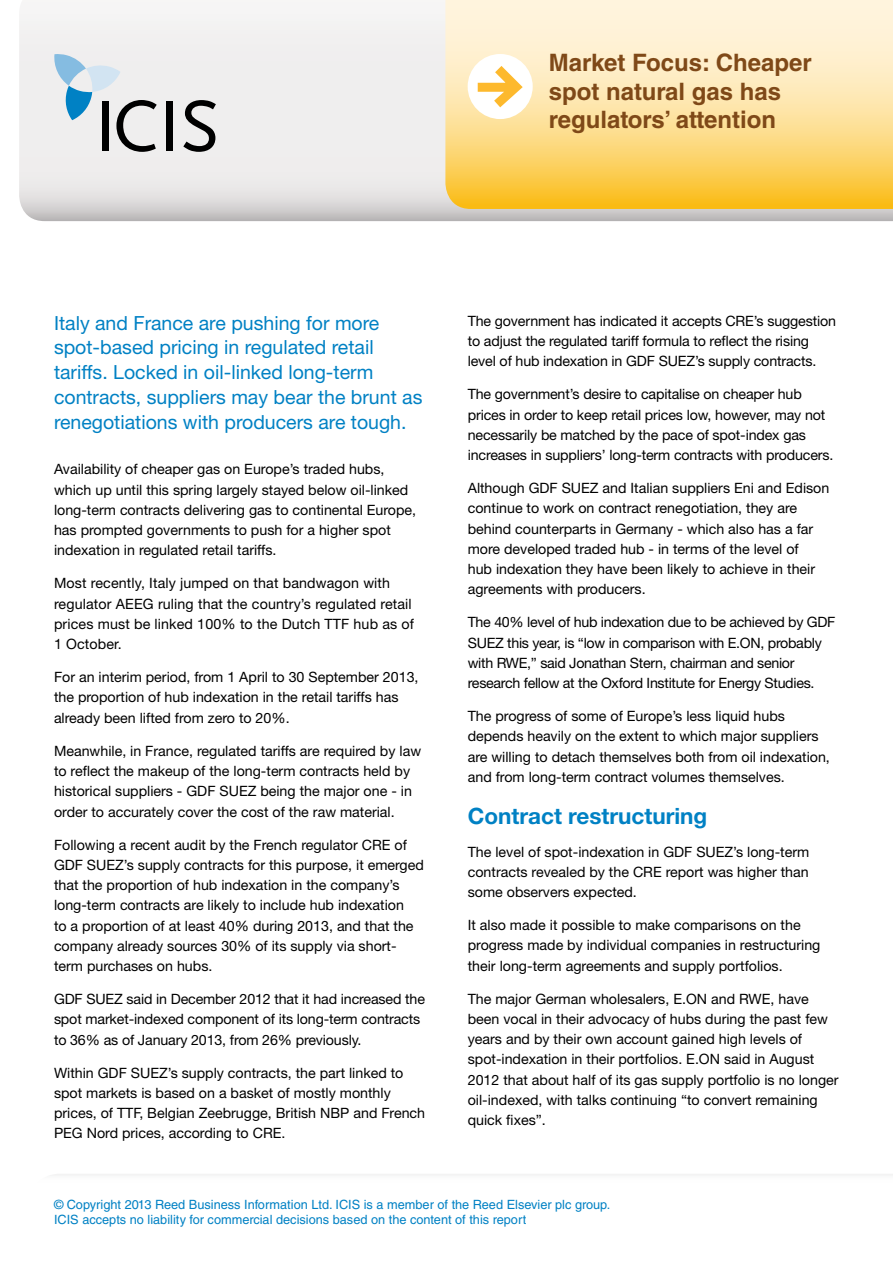
<style>
.page{position:relative;width:893px;height:1263px;background:#fff}
.page>*{position:absolute;margin:0;border:0;box-sizing:border-box;transform-origin:0 0}
.t1{font:700 24px/28.5px "Helvetica LT Std";color:#7f4918}
.t2{font:700 22.5px "Helvetica Neue LT Std";color:#0081c4}
.t3{font:19.5px/24.8px "Helvetica Neue LT Std";color:#0081c4}
.t4{font:14.25px/20.2px "Helvetica Neue LT Std";color:#000}
.t5{font:14.25px/20.2px "Helvetica Neue LT Std";letter-spacing:-.02em;color:#000}
.t6{font:12.75px/15px "Helvetica LT Std";color:#0081c4}
</style>
<div class="page">
<svg style="left:19px;top:14px;width:874px;height:207px"></svg>
<svg style="left:445px;top:0;width:448px;height:209px;background:#fde099"></svg>
<div style="left:468px;top:54px;width:65px;height:65px;background:#fff;border-radius:50%"></div>
<svg style="left:478px;top:66px;width:45px;height:41px"></svg>
<svg style="left:55px;top:1174px;width:838px;height:1px"></svg>
<svg style="left:54px;top:54px;width:103px;height:98px;background:#c3ced4"></svg>
<div style="left:167px;top:101px;width:6px;height:50px;background:#000"></div>
<svg style="left:183px;top:100px;width:33px;height:52px;background:#979696"></svg>
<h1 class="t1" style="left:549px;top:48px;width:264px">Market Focus: Cheaper spot natural gas has regulators’ attention</h1>
<h3 class="t3" style="left:54px;top:310px;width:370px">Italy and France are pushing for more spot-based pricing in regulated retail tariffs. Locked in oil-linked long-term contracts, suppliers may bear the brunt as renegotiations with producers are tough.</h3>
<p class="t4" style="left:54px;top:459px;width:364px">Availability of cheaper gas on Europe’s traded hubs, which up until this spring largely stayed below oil-linked long-term contracts delivering gas to continental Europe, has prompted governments to push for a higher spot indexation in regulated retail tariffs.</p>
<p class="t4" style="left:54px;top:573px;width:362px">Most recently, Italy jumped on that bandwagon with regulator AEEG ruling that the country’s regulated retail prices must be linked 100% to the Dutch TTF hub as of 1 October.</p>
<p class="t4" style="left:54px;top:667px;width:366px">For an interim period, from 1 April to 30 September 2013, the proportion of hub indexation in the retail tariffs has already been lifted from zero to 20%.</p>
<p class="t4" style="left:54px;top:740px;width:369px">Meanwhile, in France, regulated tariffs are required by law to reflect the makeup of the long-term contracts held by historical suppliers - GDF SUEZ being the major one - in order to accurately cover the cost of the raw material.</p>
<p class="t4" style="left:54px;top:834px;width:371px">Following a recent audit by the French regulator CRE of GDF SUEZ’s supply contracts for this purpose, it emerged that the proportion of hub indexation in the company’s long-term contracts are likely to include hub indexation<br>to a proportion of at least 40% during 2013, and that the company already sources 30% of its supply via short&shy;term purchases on hubs.</p>
<p class="t4" style="left:54px;top:989px;width:372px">GDF SUEZ said in December 2012 that it had increased the spot market-indexed component of its long-term contracts to 36% as of January 2013, from 26% previously.</p>
<p class="t4" style="left:54px;top:1062px;width:373px">Within GDF SUEZ’s supply contracts, the part linked to spot markets is based on a basket of mostly monthly prices, of TTF, Belgian Zeebrugge, British NBP and French PEG Nord prices, according to CRE.</p>
<p class="t4" style="left:468px;top:310px;width:370px">The government has indicated it accepts CRE’s suggestion to adjust the regulated tariff formula to reflect the rising level of hub indexation in GDF SUEZ’s supply contracts.</p>
<p class="t4" style="left:468px;top:384px;width:367px">The government’s desire to capitalise on cheaper hub prices in order to keep retail prices low, however, may not necessarily be matched by the pace of spot-index gas increases in suppliers’ long-term contracts with producers.</p>
<p class="t4" style="left:468px;top:478px;width:363px">Although GDF SUEZ and Italian suppliers Eni and Edison continue to work on contract renegotiation, they are behind counterparts in Germany - which also has a far more developed traded hub - in terms of the level of<br>hub indexation they have been likely to achieve in their agreements with producers.</p>
<p class="t5" style="left:468px;top:612px;width:369px">The 40% level of hub indexation due to be achieved by GDF SUEZ this year, is “low in comparison with E.ON, probably with RWE,” said Jonathan Stern, chairman and senior research fellow at the Oxford Institute for Energy Studies.</p>
<p class="t4" style="left:468px;top:706px;width:364px">The progress of some of Europe’s less liquid hubs depends heavily on the extent to which major suppliers are willing to detach themselves both from oil indexation, and from long-term contract volumes themselves.</p>
<h2 class="t2" style="left:468px;top:801px;width:241px">Contract restructuring</h2>
<p class="t4" style="left:468px;top:841px;width:343px;text-align:justify">The level of spot-indexation in GDF SUEZ’s long-term contracts revealed by the CRE report was higher than some observers expected.</p>
<p class="t4" style="left:468px;top:915px;width:354px">It also made it possible to make comparisons on the progress made by individual companies in restructuring their long-term agreements and supply portfolios.</p>
<p class="t4" style="left:468px;top:988px;width:372px">The major German wholesalers, E.ON and RWE, have been vocal in their advocacy of hubs during the past few years and by their own account gained high levels of spot-indexation in their portfolios. E.ON said in August 2012 that about half of its gas supply portfolio is no longer oil-indexed, with talks continuing “to convert remaining quick fixes”.</p>
<p class="t6" style="left:54px;top:1197px;width:558px">© Copyright 2013 Reed Business Information Ltd. ICIS is a member of the Reed Elsevier plc group.<br>ICIS accepts no liability for commercial decisions based on the content of this report</p>
</div>
